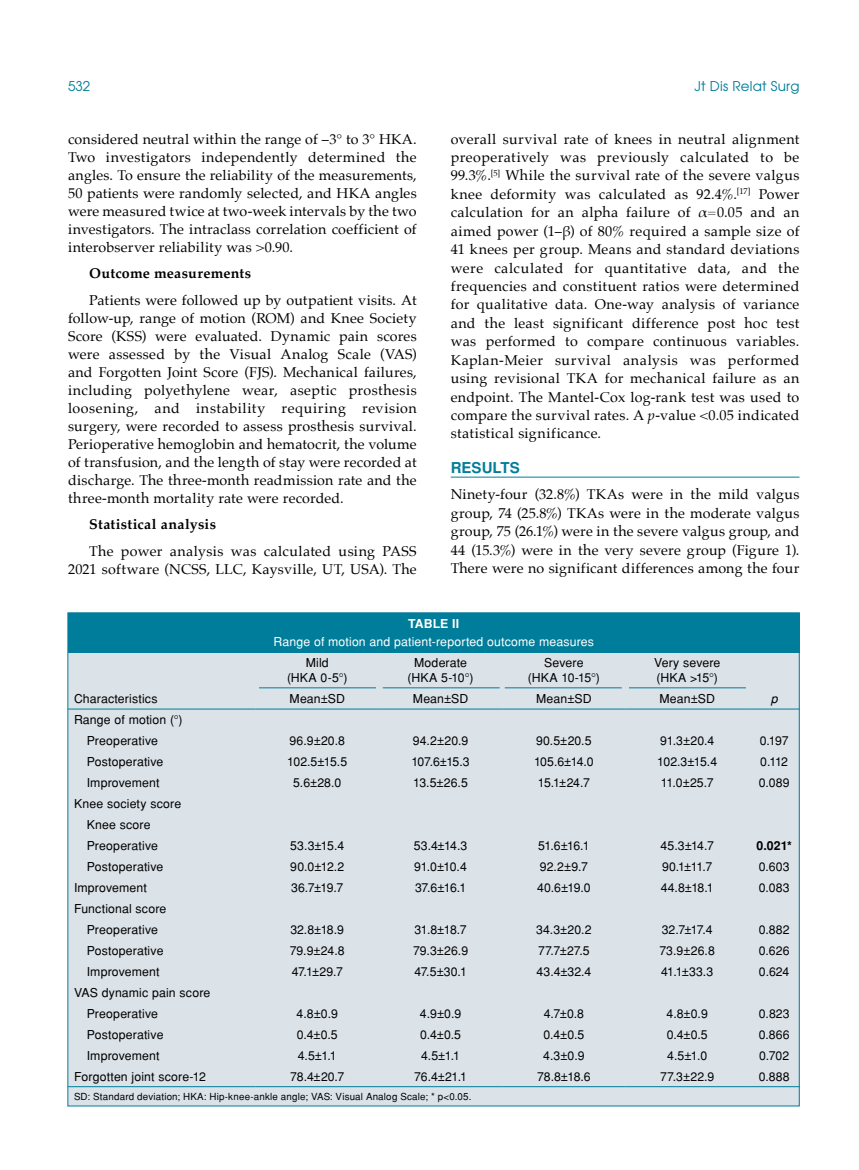
<style>
.page{position:relative;width:859px;height:1170px;background:#fff}
.page>*{position:absolute;margin:0;border:0;box-sizing:border-box;transform-origin:0 0}
.t1{font:700 15px "Helvetica Tr";letter-spacing:.005em;color:#007d9a}
.t2{font:14.25px/18.5px "Palatino";letter-spacing:.02em;color:#000;text-align:justify}
.t3{font:700 14.25px "Palatino";letter-spacing:.02em;color:#000}
.t4{font:13.5px "Avant Garde Tr";letter-spacing:.015em;color:#007d9a}
.t5{font:12.3px/21px "Helvetica Normal Tr";letter-spacing:.01em;color:#000;text-align:center}
.t6{font:12.3px "Helvetica Normal Tr";letter-spacing:.01em;color:#fff}
.t7{font:700 12.3px "Helvetica Tr";letter-spacing:.005em;color:#fff}
.t8{font:700 12.3px "Helvetica Tr";color:#000}
.t9{font:italic 12.3px "Helvetica Tr";color:#000}
.t10{font:9.75px "Helvetica Normal Tr";letter-spacing:.02em;color:#000}
.s1{font-style:italic}
</style>
<div class="page">
<hr style="left:451px;top:476px;width:348px;height:1px;background:#007d9a">
<div style="left:68px;top:612px;width:731px;height:493px;background:#dbe2e8"></div>
<div style="left:68px;top:613px;width:731px;height:39px;background:#007d9a"></div>
<hr style="left:68px;top:1086px;width:188px;height:1px;background:#007d9a">
<hr style="left:256px;top:1086px;width:123px;height:1px;background:#007d9a">
<hr style="left:379px;top:1086px;width:123px;height:1px;background:#007d9a">
<hr style="left:502px;top:1086px;width:124px;height:1px;background:#007d9a">
<hr style="left:626px;top:1086px;width:123px;height:1px;background:#007d9a">
<hr style="left:749px;top:1086px;width:50px;height:1px;background:#007d9a">
<hr style="left:68px;top:708px;width:188px;height:1px;background:#007d9a">
<hr style="left:256px;top:708px;width:123px;height:1px;background:#007d9a">
<hr style="left:379px;top:708px;width:123px;height:1px;background:#007d9a">
<hr style="left:502px;top:708px;width:124px;height:1px;background:#007d9a">
<hr style="left:626px;top:708px;width:123px;height:1px;background:#007d9a">
<hr style="left:749px;top:708px;width:50px;height:1px;background:#007d9a">
<hr style="left:259px;top:687px;width:117px;height:1px;background:#007d9a">
<hr style="left:383px;top:687px;width:117px;height:1px;background:#007d9a">
<hr style="left:505px;top:687px;width:117px;height:1px;background:#007d9a">
<hr style="left:629px;top:687px;width:117px;height:1px;background:#007d9a">
<p class="t4" style="left:68px;top:77px;width:24px">532</p>
<p class="t4" style="left:694px;top:77px;width:106px">Jt Dis Relat Surg</p>
<p class="t2" style="left:68px;top:130px;width:350px;line-height:18px">considered neutral within the range of –3° to 3° HKA.<br>Two investigators independently determined the angles. To ensure the reliability of the measurements, 50 patients were randomly selected, and HKA angles were measured twice at two-week intervals by the two investigators. The intraclass correlation coefficient of interobserver reliability was &gt;0.90.</p>
<p class="t3" style="left:89px;top:261px;width:163px">Outcome measurements</p>
<p class="t2" style="left:68px;top:291px;width:350px;line-height:18px;text-indent:21px">Patients were followed up by outpatient visits. At follow-up, range of motion (ROM) and Knee Society Score (KSS) were evaluated. Dynamic pain scores were assessed by the Visual Analog Scale (VAS) and Forgotten Joint Score (FJS). Mechanical failures, including polyethylene wear, aseptic prosthesis loosening, and instability requiring revision surgery, were recorded to assess prosthesis survival.<br>Perioperative hemoglobin and hematocrit, the volume of transfusion, and the length of stay were recorded at discharge. The three-month readmission rate and the three-month mortality rate were recorded.</p>
<p class="t3" style="left:89px;top:512px;width:128px">Statistical analysis</p>
<p class="t2" style="left:68px;top:542px;width:350px;line-height:18px;text-align:right">The power analysis was calculated using PASS<br>2021 software (NCSS, LLC, Kaysville, UT, USA). The</p>
<p class="t2" style="left:451px;top:129px;width:350px">overall survival rate of knees in neutral alignment preoperatively was previously calculated to be 99.3%.<sup>[5]</sup> While the survival rate of the severe valgus knee deformity was calculated as 92.4%.<sup>[17]</sup> Power calculation for an alpha failure of α=0.05 and an aimed power (1–β) of 80% required a sample size of 41 knees per group. Means and standard deviations were calculated for quantitative data, and the frequencies and constituent ratios were determined for qualitative data. One-way analysis of variance and the least significant difference post hoc test was performed to compare continuous variables.<br>Kaplan-Meier survival analysis was performed using revisional TKA for mechanical failure as an endpoint. The Mantel-Cox log-rank test was used to compare the survival rates. A <span class="s1">p</span>-value &lt;0.05 indicated statistical significance.</p>
<p class="t1" style="left:451px;top:458px;width:71px">RESULTS</p>
<p class="t2" style="left:451px;top:485px;width:350px">Ninety-four (32.8%) TKAs were in the mild valgus group, 74 (25.8%) TKAs were in the moderate valgus group, 75 (26.1%) were in the severe valgus group, and 44 (15.3%) were in the very severe group (Figure 1).<br>There were no significant differences among the four</p>
<p class="t7" style="left:408px;top:616px;width:53px">Table II</p>
<p class="t6" style="left:274px;top:634px;width:322px">Range of motion and patient-reported outcome measures</p>
<p class="t5" style="left:287px;top:655px;width:62px;line-height:14.7px">Mild<br>(HKA 0-5°)</p>
<p class="t5" style="left:408px;top:655px;width:67px;line-height:14.7px">Moderate (HKA 5-10°)</p>
<p class="t5" style="left:528px;top:655px;width:73px;line-height:14.7px">Severe (HKA 10-15°)</p>
<p class="t5" style="left:654px;top:655px;width:68px;line-height:14.7px;text-align:left">Very severe (HKA &gt;15°)</p>
<p class="t5" style="left:74px;top:688px;width:85px">Characteristics</p>
<p class="t5" style="left:290px;top:688px;width:57px">Mean±SD</p>
<p class="t5" style="left:413px;top:688px;width:57px">Mean±SD</p>
<p class="t5" style="left:536px;top:688px;width:57px">Mean±SD</p>
<p class="t5" style="left:659px;top:688px;width:57px">Mean±SD</p>
<p class="t9" style="left:771px;top:691px;width:8px">p</p>
<p class="t5" style="left:87px;top:709px;width:97px;text-align:left;text-indent:-13px">Range of motion (°)<br>Preoperative</p>
<p class="t5" style="left:289px;top:730px;width:57px">96.9±20.8</p>
<p class="t5" style="left:413px;top:730px;width:57px">94.2±20.9</p>
<p class="t5" style="left:536px;top:730px;width:57px">90.5±20.5</p>
<p class="t5" style="left:660px;top:730px;width:56px">91.3±20.4</p>
<p class="t5" style="left:760px;top:730px;width:30px">0.197</p>
<p class="t5" style="left:87px;top:751px;width:78px">Postoperative</p>
<p class="t5" style="left:287px;top:751px;width:62px">102.5±15.5</p>
<p class="t5" style="left:411px;top:751px;width:60px">107.6±15.3</p>
<p class="t5" style="left:534px;top:751px;width:61px">105.6±14.0</p>
<p class="t5" style="left:657px;top:751px;width:61px">102.3±15.4</p>
<p class="t5" style="left:760px;top:751px;width:29px">0.112</p>
<p class="t5" style="left:87px;top:772px;width:74px">Improvement</p>
<p class="t5" style="left:293px;top:772px;width:50px">5.6±28.0</p>
<p class="t5" style="left:413px;top:772px;width:56px">13.5±26.5</p>
<p class="t5" style="left:538px;top:772px;width:54px">15.1±24.7</p>
<p class="t5" style="left:661px;top:772px;width:54px">11.0±25.7</p>
<p class="t5" style="left:759px;top:772px;width:32px">0.089</p>
<p class="t5" style="left:87px;top:793px;width:96px;text-align:left;text-indent:-13px">Knee society score<br>Knee score<br>Preoperative</p>
<p class="t5" style="left:290px;top:835px;width:55px">53.3±15.4</p>
<p class="t5" style="left:414px;top:835px;width:55px">53.4±14.3</p>
<p class="t5" style="left:538px;top:835px;width:53px">51.6±16.1</p>
<p class="t5" style="left:660px;top:835px;width:55px">45.3±14.7</p>
<p class="t8" style="left:756px;top:838px;width:37px">0.021*</p>
<p class="t5" style="left:87px;top:856px;width:78px">Postoperative</p>
<p class="t5" style="left:290px;top:856px;width:55px">90.0±12.2</p>
<p class="t5" style="left:414px;top:856px;width:54px">91.0±10.4</p>
<p class="t5" style="left:540px;top:856px;width:49px">92.2±9.7</p>
<p class="t5" style="left:662px;top:856px;width:52px">90.1±11.7</p>
<p class="t5" style="left:759px;top:856px;width:32px">0.603</p>
<p class="t5" style="left:74px;top:877px;width:74px">Improvement</p>
<p class="t5" style="left:291px;top:877px;width:54px">36.7±19.7</p>
<p class="t5" style="left:415px;top:877px;width:53px">37.6±16.1</p>
<p class="t5" style="left:537px;top:877px;width:55px">40.6±19.0</p>
<p class="t5" style="left:661px;top:877px;width:54px">44.8±18.1</p>
<p class="t5" style="left:759px;top:877px;width:32px">0.083</p>
<p class="t5" style="left:74px;top:897px;width:94px">Functional score<br>Preoperative</p>
<p class="t5" style="left:290px;top:918px;width:55px">32.8±18.9</p>
<p class="t5" style="left:414px;top:918px;width:54px">31.8±18.7</p>
<p class="t5" style="left:536px;top:918px;width:57px">34.3±20.2</p>
<p class="t5" style="left:662px;top:918px;width:52px">32.7±17.4</p>
<p class="t5" style="left:759px;top:918px;width:32px">0.882</p>
<p class="t5" style="left:87px;top:939px;width:78px">Postoperative</p>
<p class="t5" style="left:290px;top:939px;width:56px">79.9±24.8</p>
<p class="t5" style="left:413px;top:939px;width:57px">79.3±26.9</p>
<p class="t5" style="left:538px;top:939px;width:53px">77.7±27.5</p>
<p class="t5" style="left:659px;top:939px;width:57px">73.9±26.8</p>
<p class="t5" style="left:759px;top:939px;width:32px">0.626</p>
<p class="t5" style="left:87px;top:960px;width:74px">Improvement</p>
<p class="t5" style="left:292px;top:960px;width:53px">47.1±29.7</p>
<p class="t5" style="left:414px;top:960px;width:54px">47.5±30.1</p>
<p class="t5" style="left:536px;top:960px;width:56px">43.4±32.4</p>
<p class="t5" style="left:661px;top:960px;width:54px">41.1±33.3</p>
<p class="t5" style="left:759px;top:960px;width:32px">0.624</p>
<p class="t5" style="left:87px;top:981px;width:125px;text-align:left;text-indent:-13px">VAS dynamic pain score<br>Preoperative</p>
<p class="t5" style="left:297px;top:1002px;width:43px">4.8±0.9</p>
<p class="t5" style="left:420px;top:1002px;width:43px">4.9±0.9</p>
<p class="t5" style="left:544px;top:1002px;width:42px">4.7±0.8</p>
<p class="t5" style="left:666px;top:1002px;width:43px">4.8±0.9</p>
<p class="t5" style="left:759px;top:1002px;width:32px">0.823</p>
<p class="t5" style="left:87px;top:1023px;width:78px">Postoperative</p>
<p class="t5" style="left:297px;top:1023px;width:43px">0.4±0.5</p>
<p class="t5" style="left:420px;top:1023px;width:43px">0.4±0.5</p>
<p class="t5" style="left:543px;top:1023px;width:43px">0.4±0.5</p>
<p class="t5" style="left:667px;top:1023px;width:43px">0.4±0.5</p>
<p class="t5" style="left:759px;top:1023px;width:33px">0.866</p>
<p class="t5" style="left:87px;top:1044px;width:74px">Improvement</p>
<p class="t5" style="left:298px;top:1044px;width:40px">4.5±1.1</p>
<p class="t5" style="left:421px;top:1044px;width:40px">4.5±1.1</p>
<p class="t5" style="left:543px;top:1044px;width:43px">4.3±0.9</p>
<p class="t5" style="left:667px;top:1044px;width:41px">4.5±1.0</p>
<p class="t5" style="left:759px;top:1044px;width:32px">0.702</p>
<p class="t5" style="left:74px;top:1065px;width:133px">Forgotten joint score-12</p>
<p class="t5" style="left:290px;top:1065px;width:56px">78.4±20.7</p>
<p class="t5" style="left:414px;top:1065px;width:54px">76.4±21.1</p>
<p class="t5" style="left:537px;top:1065px;width:55px">78.8±18.6</p>
<p class="t5" style="left:660px;top:1065px;width:56px">77.3±22.9</p>
<p class="t5" style="left:759px;top:1065px;width:33px">0.888</p>
<p class="t10" style="left:74px;top:1090px;width:399px">SD: Standard deviation; HKA: Hip-knee-ankle angle; VAS: Visual Analog Scale; * p&lt;0.05.</p>
</div>
